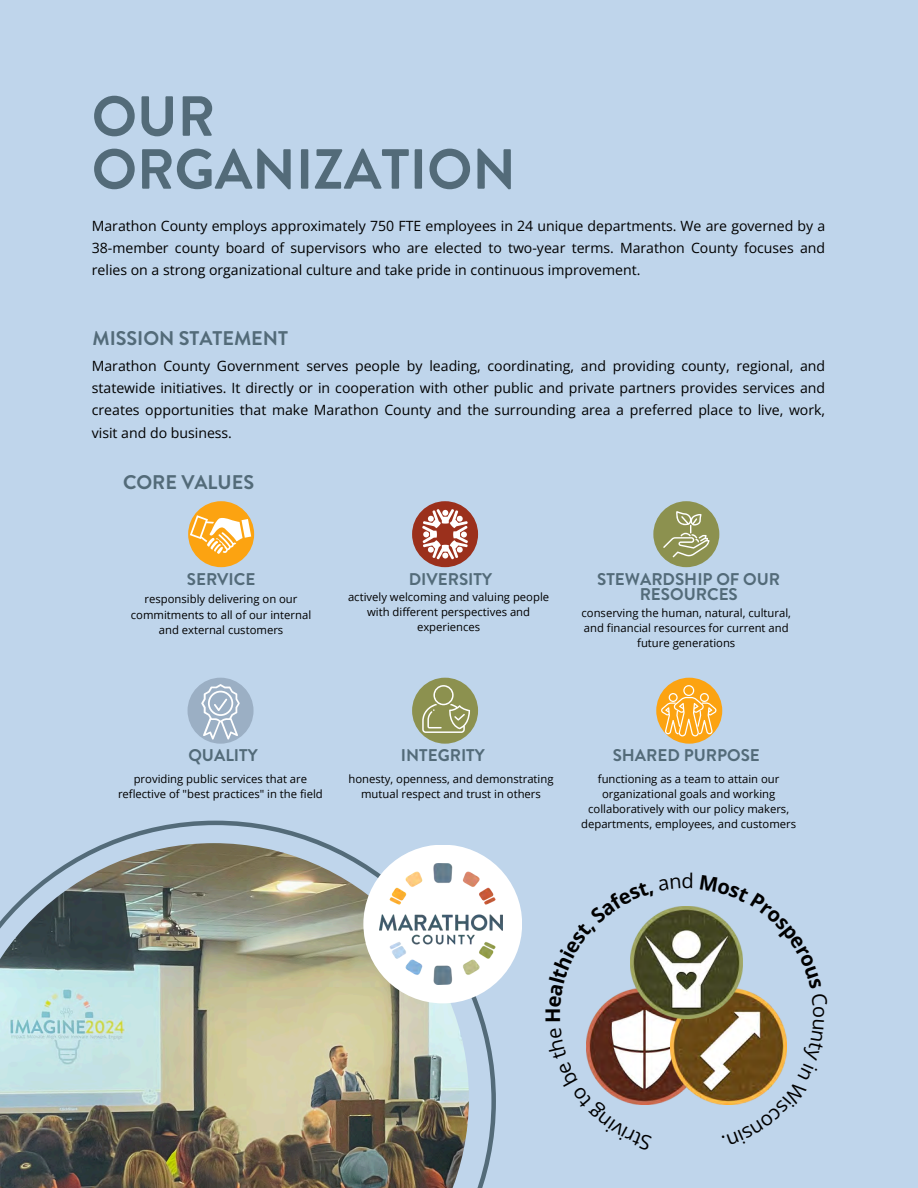
<style>
.page{position:relative;width:918px;height:1188px;background:#bfd5eb}
.page>*{position:absolute;margin:0;border:0;box-sizing:border-box;transform-origin:0 0}
.t1{font:700 56.4px/52.9px "Brandon Grotesque";color:#536b79}
.t2{font:700 20.25px "Open Sans";color:#000}
.t3{font:20.25px "Open Sans";color:#000}
.t4{font:700 19.8px "Brandon Grotesque";color:#536b79}
.t5{font:700 16.95px/14.9px "Brandon Grotesque";color:#536b79;text-align:center}
.t6{font:14.1px/22.2px "Open Sans";color:#000;text-align:justify}
.t7{font:11.25px/15px "Open Sans";color:#000;text-align:center}
</style>
<div class="page">
<svg style="left:106px;top:821px;width:390px;height:367px"></svg>
<img style="left:0;top:843px;width:469px;height:345px">
<div style="left:188px;top:501px;width:66px;height:66px;background:#fca311;border-radius:50%"></div>
<svg style="left:190px;top:515px;width:61px;height:39px"></svg>
<div style="left:656px;top:678px;width:66px;height:66px;background:#fca311;border-radius:50%"></div>
<svg style="left:661px;top:685px;width:56px;height:52px"></svg>
<div style="left:188px;top:678px;width:66px;height:66px;background:#9bafc4;border-radius:50%"></div>
<svg style="left:201px;top:684px;width:39px;height:55px"></svg>
<div style="left:412px;top:501px;width:66px;height:66px;background:#9b301c;border-radius:50%"></div>
<svg style="left:422px;top:509px;width:46px;height:50px"></svg>
<div style="left:653px;top:501px;width:66px;height:66px;background:#8c914f;border-radius:50%"></div>
<svg style="left:663px;top:511px;width:46px;height:46px"></svg>
<div style="left:412px;top:678px;width:66px;height:66px;background:#8c914f;border-radius:50%"></div>
<svg style="left:422px;top:685px;width:48px;height:48px"></svg>
<div style="left:363px;top:845px;width:159px;height:158px;background:#fff;border-radius:50%"></div>
<img style="left:380px;top:864px;width:122px;height:120px">
<img style="left:588px;top:1007px;width:82px;height:98px">
<img style="left:670px;top:1019px;width:30px;height:81px">
<img style="left:630px;top:906px;width:70px;height:113px">
<svg style="left:586px;top:1028px;width:66px;height:77px;background:#a78c87"></svg>
<svg style="left:601px;top:906px;width:79px;height:101px"></svg>
<svg style="left:700px;top:907px;width:87px;height:198px"></svg>
<h2 class="t1" style="left:92px;top:90px;width:426px">OUR<br>ORGANIZATION</h2>
<h2 class="t6" style="left:92px;top:214px;width:735px">Marathon County employs approximately 750 FTE employees in 24 unique departments. We are governed by a 38-member county board of supervisors who are elected to two-year terms. Marathon County focuses and relies on a strong organizational culture and take pride in continuous improvement.</h2>
<h5 class="t4" style="left:92px;top:324px;width:197px">MISSION STATEMENT</h5>
<p class="t6" style="left:92px;top:354px;width:735px">Marathon County Government serves people by leading, coordinating, and providing county, regional, and statewide initiatives. It directly or in cooperation with other public and private partners provides services and creates opportunities that make Marathon County and the surrounding area a preferred place to live, work, visit and do business.</p>
<h5 class="t4" style="left:123px;top:468px;width:133px">CORE VALUES</h5>
<p class="t5" style="left:187px;top:572px;width:70px">SERVICE</p>
<h4 class="t7" style="left:131px;top:592px;width:182px">responsibly delivering on our commitments to all of our internal</h4>
<p class="t7" style="left:159px;top:622px;width:126px">and external customers</p>
<p class="t5" style="left:409px;top:572px;width:85px">DIVERSITY</p>
<p class="t7" style="left:348px;top:589px;width:203px">actively welcoming and valuing people with different perspectives and experiences</p>
<p class="t5" style="left:597px;top:572px;width:184px">STEWARDSHIP OF OUR<br>RESOURCES</p>
<h4 class="t7" style="left:582px;top:605px;width:211px">conserving the human, natural, cultural, and financial resources for current and future generations</h4>
<p class="t5" style="left:188px;top:748px;width:71px">QUALITY</p>
<p class="t7" style="left:118px;top:771px;width:206px">providing public services that are reflective of "best practices" in the field</p>
<p class="t5" style="left:401px;top:748px;width:85px">INTEGRITY</p>
<h4 class="t5" style="left:613px;top:748px;width:149px">SHARED PURPOSE</h4>
<h4 class="t7" style="left:348px;top:771px;width:207px">honesty, openness, and demonstrating mutual respect and trust in others</h4>
<p class="t7" style="left:581px;top:771px;width:216px">functioning as a team to attain our organizational goals and working collaboratively with our policy makers, departments, employees, and customers</p>
<h2 class="t3" style="left:681px;top:867px;width:14px">d</h2>
<p class="t2" style="left:538px;top:1023px;width:17px;rotate:-90deg">H</p>
</div>
